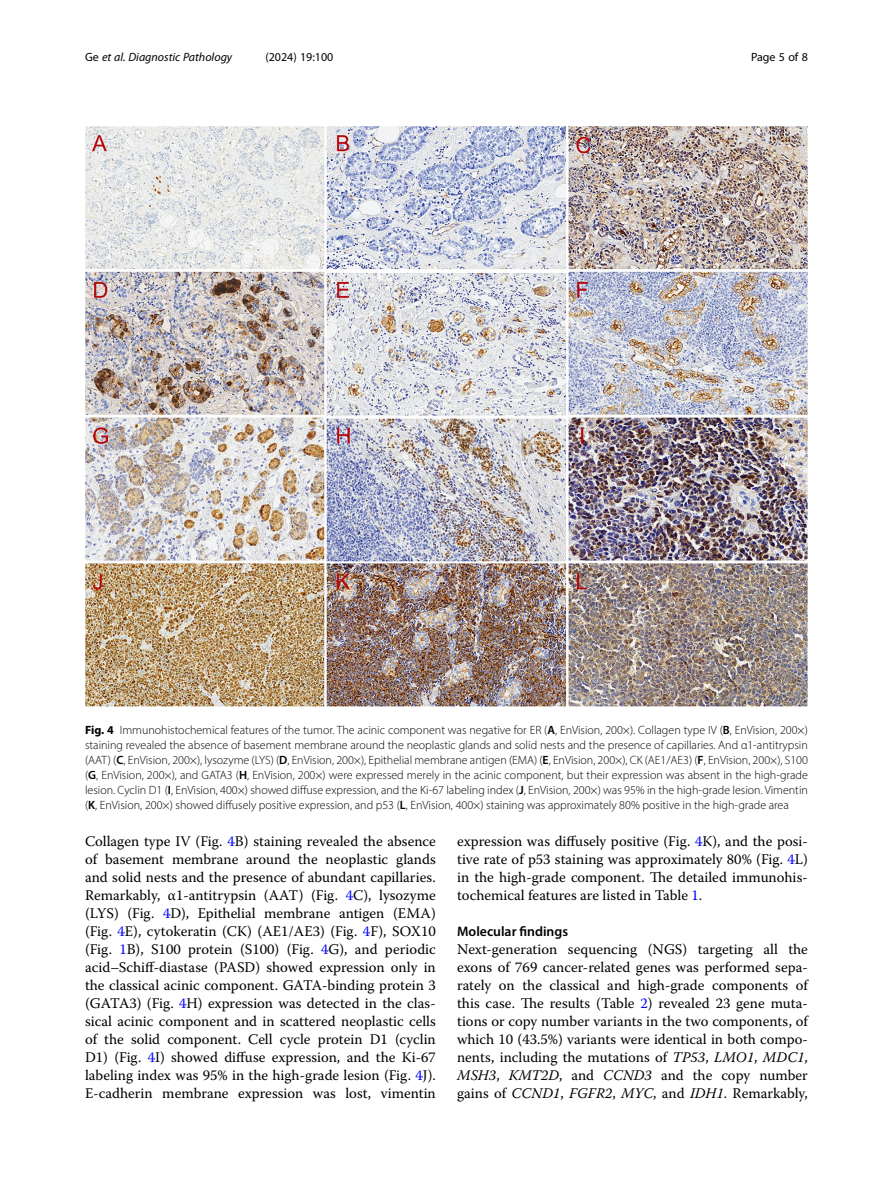
<style>
.page{position:relative;width:893px;height:1191px;background:#fff}
.page>*{position:absolute;margin:0;border:0;box-sizing:border-box;transform-origin:0 0}
.Body_Text_Indent{font:14.7px/18px "Warnock Pro";color:#000;text-align:justify}
.Body_Text{font:14.7px/18px "Warnock Pro";color:#000;text-align:justify}
.Head_2{font:600 13.8px "Myriad Pro";color:#000}
.Figure_Caption{font:300 12px/15px "Myriad Pro";color:#000;text-align:justify}
.t1{font:italic 12px "Myriad Pro";color:#000}
.t2{font:12px "Myriad Pro";color:#000}
.s1{font-style:normal}
.s2{font-weight:700}
.s3{font-weight:600}
.s4{color:#00f}
.s5{font-style:italic}
</style>
<div class="page">
<img style="left:85px;top:126px;width:723px;height:580px">
<p class="t1" style="left:85px;top:50px;width:149px"><span class="s1">Ge</span> et al. Diagnostic Pathology</p>
<p class="t2" style="left:265px;top:50px;width:70px">(2024) 19:100</p>
<p class="t2" style="left:751px;top:50px;width:58px">Page 5 of 8</p>
<p class="Figure_Caption" style="left:85px;top:722px;width:724px"><span class="s2">Fig. 4</span> Immunohistochemical features of the tumor. The acinic component was negative for ER (<span class="s3">A</span>, EnVision, 200×). Collagen type IV (<span class="s3">B</span>, EnVision, 200×) staining revealed the absence of basement membrane around the neoplastic glands and solid nests and the presence of capillaries. And α1-antitrypsin (AAT) (<span class="s3">C</span>, EnVision, 200×), lysozyme (LYS) (<span class="s3">D</span>, EnVision, 200×), Epithelial membrane antigen (EMA) (<span class="s3">E</span>, EnVision, 200×), CK (AE1/AE3) (<span class="s3">F</span>, EnVision, 200×), S100 (<span class="s3">G</span>, EnVision, 200×), and GATA3 (<span class="s3">H</span>, EnVision, 200×) were expressed merely in the acinic component, but their expression was absent in the high-grade lesion. Cyclin D1 (<span class="s3">I</span>, EnVision, 400×) showed diffuse expression, and the Ki-67 labeling index (<span class="s3">J</span>, EnVision, 200×) was 95% in the high-grade lesion. Vimentin (<span class="s3">K</span>, EnVision, 200×) showed diffusely positive expression, and p53 (<span class="s3">L</span>, EnVision, 400×) staining was approximately 80% positive in the high-grade area</p>
<p class="Body_Text_Indent" style="left:85px;top:832px;width:352px">Collagen type IV (Fig. <span class="s4">4</span>B) staining revealed the absence of basement membrane around the neoplastic glands and solid nests and the presence of abundant capillaries.<br>Remarkably, α1-antitrypsin (AAT) (Fig. <span class="s4">4</span>C), lysozyme (LYS) (Fig. <span class="s4">4</span>D), Epithelial membrane antigen (EMA) (Fig. <span class="s4">4</span>E), cytokeratin (CK) (AE1/AE3) (Fig. <span class="s4">4</span>F), SOX10 (Fig. <span class="s4">1</span>B), S100 protein (S100) (Fig. <span class="s4">4</span>G), and periodic acid–Schiff-diastase (PASD) showed expression only in the classical acinic component. GATA-binding protein 3 (GATA3) (Fig. <span class="s4">4</span>H) expression was detected in the clas&shy;sical acinic component and in scattered neoplastic cells of the solid component. Cell cycle protein D1 (cyclin D1) (Fig. <span class="s4">4</span>I) showed diffuse expression, and the Ki-67 labeling index was 95% in the high-grade lesion (Fig. <span class="s4">4</span>J).<br>E-cadherin membrane expression was lost, vimentin</p>
<p class="Body_Text_Indent" style="left:457px;top:832px;width:352px">expression was diffusely positive (Fig. <span class="s4">4</span>K), and the posi&shy;tive rate of p53 staining was approximately 80% (Fig. <span class="s4">4</span>L) in the high-grade component. The detailed immunohis&shy;tochemical features are listed in Table <span class="s4">1</span>.</p>
<p class="Head_2" style="left:457px;top:923px;width:113px">Molecular findings</p>
<p class="Body_Text" style="left:457px;top:940px;width:352px">Next‑generation sequencing (NGS) targeting all the exons of 769 cancer-related genes was performed sepa&shy;rately on the classical and high-grade components of this case. The results (Table <span class="s4">2</span>) revealed 23 gene muta&shy;tions or copy number variants in the two components, of which 10 (43.5%) variants were identical in both compo&shy;nents, including the mutations of <span class="s5">TP53</span>, <span class="s5">LMO1</span>, <span class="s5">MDC1</span>, <span class="s5">MSH3</span>, <span class="s5">KMT2D</span>, and <span class="s5">CCND3</span> and the copy number gains of <span class="s5">CCND1</span>, <span class="s5">FGFR2</span>, <span class="s5">MYC</span>, and <span class="s5">IDH1</span>. Remarkably,</p>
</div>
